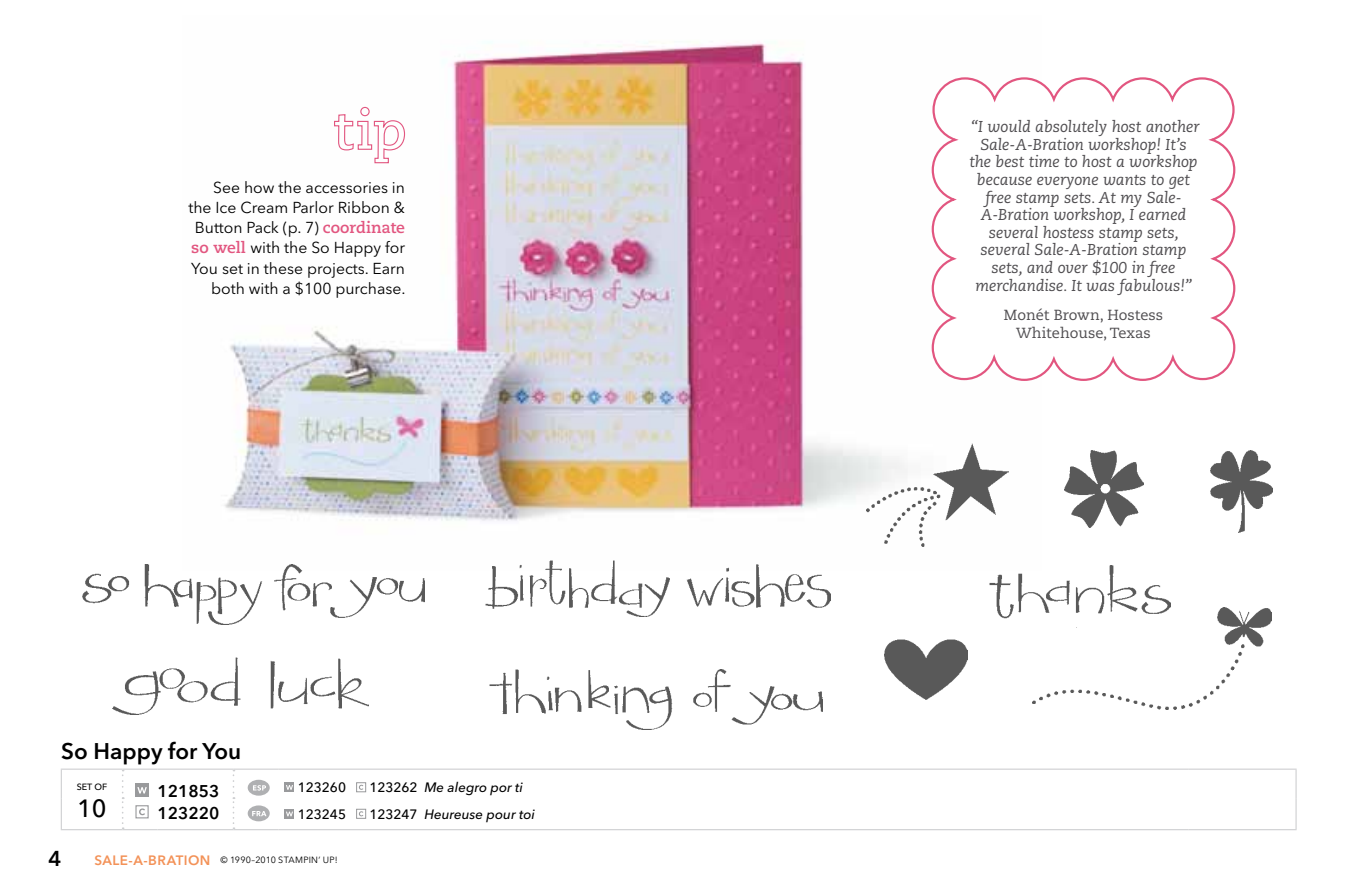
<style>
.page{position:relative;width:1357px;height:891px;background:#fff}
.page>*{position:absolute;margin:0;border:0;box-sizing:border-box;transform-origin:0 0}
.t1{font:500 24.75px "Avenir Next LT Pro";color:#000}
.t2{font:600 22.5px "Avenir Next LT Pro";color:#000}
.t3{font:600 21.38px "Avenir Next LT Pro";color:#000}
.t4{font:600 16.88px "Avenir Next LT Pro";color:#000}
.t5{font:italic 15.75px/17.6px "Caecilia";color:#504e51;text-align:center}
.t6{font:15.75px/20.2px "Avenir Next LT Pro";color:#000;text-align:right}
.t7{font:14.62px/17.6px "Caecilia";color:#504e51;text-align:center}
.t8{font:italic 500 13.5px "Avenir Next LT Pro";color:#000}
.t9{font:500 13.5px "Avenir Next LT Pro";color:#000}
.t10{font:9px "Avenir Next LT Pro";letter-spacing:.025em;color:#000}
.t11{font:500 9px "Avenir Next LT Pro";color:#000}
.s1{font-family:"Caecilia";font-weight:700;color:#e25680}
.s2{font-style:normal}
.s3{font-weight:600;font-size:13.5px;color:#f39258}
</style>
<div class="page">
<img style="left:224px;top:42px;width:785px;height:519px">
<svg style="left:930px;top:76px;width:306px;height:306px"></svg>
<svg style="left:333px;top:106px;width:73px;height:58px"></svg>
<img style="left:1211px;top:451px;width:61px;height:82px">
<img style="left:489px;top:669px;width:333px;height:60px">
<img style="left:885px;top:639px;width:83px;height:61px">
<img style="left:989px;top:565px;width:181px;height:54px">
<img style="left:112px;top:658px;width:257px;height:57px">
<img style="left:866px;top:444px;width:142px;height:103px">
<img style="left:1065px;top:451px;width:79px;height:76px">
<img style="left:1033px;top:608px;width:238px;height:101px">
<img style="left:486px;top:561px;width:344px;height:55px">
<img style="left:82px;top:564px;width:343px;height:61px">
<svg style="left:61px;top:770px;width:1px;height:28px"></svg>
<hr style="left:158px;top:769px;width:75px;height:1px;background:#cecfd1">
<hr style="left:61px;top:798px;width:1px;height:31px;background:#cecfd1">
<hr style="left:158px;top:829px;width:75px;height:1px;background:#cecfd1">
<svg style="left:122px;top:770px;width:2px;height:59px"></svg>
<hr style="left:1188px;top:769px;width:108px;height:1px;background:#cecfd1">
<svg style="left:1295px;top:770px;width:1px;height:28px"></svg>
<hr style="left:1295px;top:798px;width:1px;height:31px;background:#cecfd1">
<hr style="left:1188px;top:829px;width:108px;height:1px;background:#cecfd1">
<hr style="left:61px;top:769px;width:62px;height:1px;background:#cecfd1">
<hr style="left:123px;top:769px;width:35px;height:1px;background:#cecfd1">
<hr style="left:233px;top:769px;width:46px;height:1px;background:#cecfd1">
<hr style="left:279px;top:769px;width:909px;height:1px;background:#cecfd1">
<hr style="left:61px;top:829px;width:62px;height:1px;background:#cecfd1">
<hr style="left:123px;top:829px;width:35px;height:1px;background:#cecfd1">
<svg style="left:233px;top:770px;width:1px;height:59px"></svg>
<hr style="left:233px;top:829px;width:46px;height:1px;background:#cecfd1">
<hr style="left:279px;top:829px;width:909px;height:1px;background:#cecfd1">
<div style="left:135px;top:783px;width:14px;height:14px;background:#999a9c"></div>
<svg style="left:137px;top:787px;width:10px;height:7px"></svg>
<div style="left:248px;top:780px;width:22px;height:16px;background:#afb0b2;border-radius:50%"></div>
<svg style="left:253px;top:785px;width:13px;height:6px"></svg>
<div style="left:284px;top:782px;width:10px;height:10px;background:#999a9c"></div>
<svg style="left:286px;top:785px;width:7px;height:5px"></svg>
<div style="left:356px;top:782px;width:10px;height:10px;border:1px solid #999a9c"></div>
<svg style="left:359px;top:785px;width:4px;height:5px"></svg>
<div style="left:135px;top:805px;width:14px;height:13px;border:1px solid #999a9c"></div>
<svg style="left:139px;top:808px;width:6px;height:7px"></svg>
<div style="left:248px;top:805px;width:22px;height:16px;background:#afb0b2;border-radius:50%"></div>
<svg style="left:252px;top:811px;width:14px;height:5px"></svg>
<svg style="left:284px;top:809px;width:10px;height:10px"></svg>
<svg style="left:286px;top:812px;width:7px;height:4px"></svg>
<div style="left:356px;top:809px;width:10px;height:10px;border:1px solid #999a9c"></div>
<svg style="left:359px;top:811px;width:4px;height:5px"></svg>
<p class="t6" style="left:188px;top:177px;width:219px">See how the accessories in the Ice Cream Parlor Ribbon &amp;<br>B utton Pack (p. 7) <span class="s1">coordinate so well</span> with the So H appy for<br>You set in these projects. Earn both with a $100 purchase.</p>
<h2 class="t2" style="left:61px;top:738px;width:181px">SO HAPPY FOR YOU</h2>
<p class="t11" style="left:77px;top:782px;width:32px">SET OF</p>
<p class="t4" style="left:158px;top:781px;width:63px">121853</p>
<p class="t9" style="left:298px;top:779px;width:50px">123260</p>
<p class="t8" style="left:369px;top:779px;width:155px"><span class="s2">123262</span> Me alegro por ti</p>
<h1 class="t1" style="left:77px;top:793px;width:31px">10</h1>
<p class="t4" style="left:158px;top:802px;width:63px">123220</p>
<p class="t9" style="left:298px;top:806px;width:50px">123245</p>
<p class="t8" style="left:369px;top:806px;width:167px"><span class="s2">123247</span> Heureuse pour toi</p>
<h3 class="t3" style="left:49px;top:845px;width:15px">4</h3>
<p class="t10" style="left:95px;top:854px;width:245px"><span class="s3">SALE-A-BRATION</span> © 1990–2010 stampin ’ up!</p>
<p class="t5" style="left:969px;top:118px;width:232px">“I would absolutely host another<br>Sale-A-Bration workshop! It’s the best time to host a workshop because everyone wants to get free stamp sets. At my Sale-<br>A-Bration workshop, I earned several hostess stamp sets, several Sale-A-Bration stamp sets, and over $100 in free merchandise. It was fabulous!”</p>
<p class="t7" style="left:1004px;top:306px;width:161px">Monét Brown, Hostess<br>Whitehouse, Texas</p>
</div>
